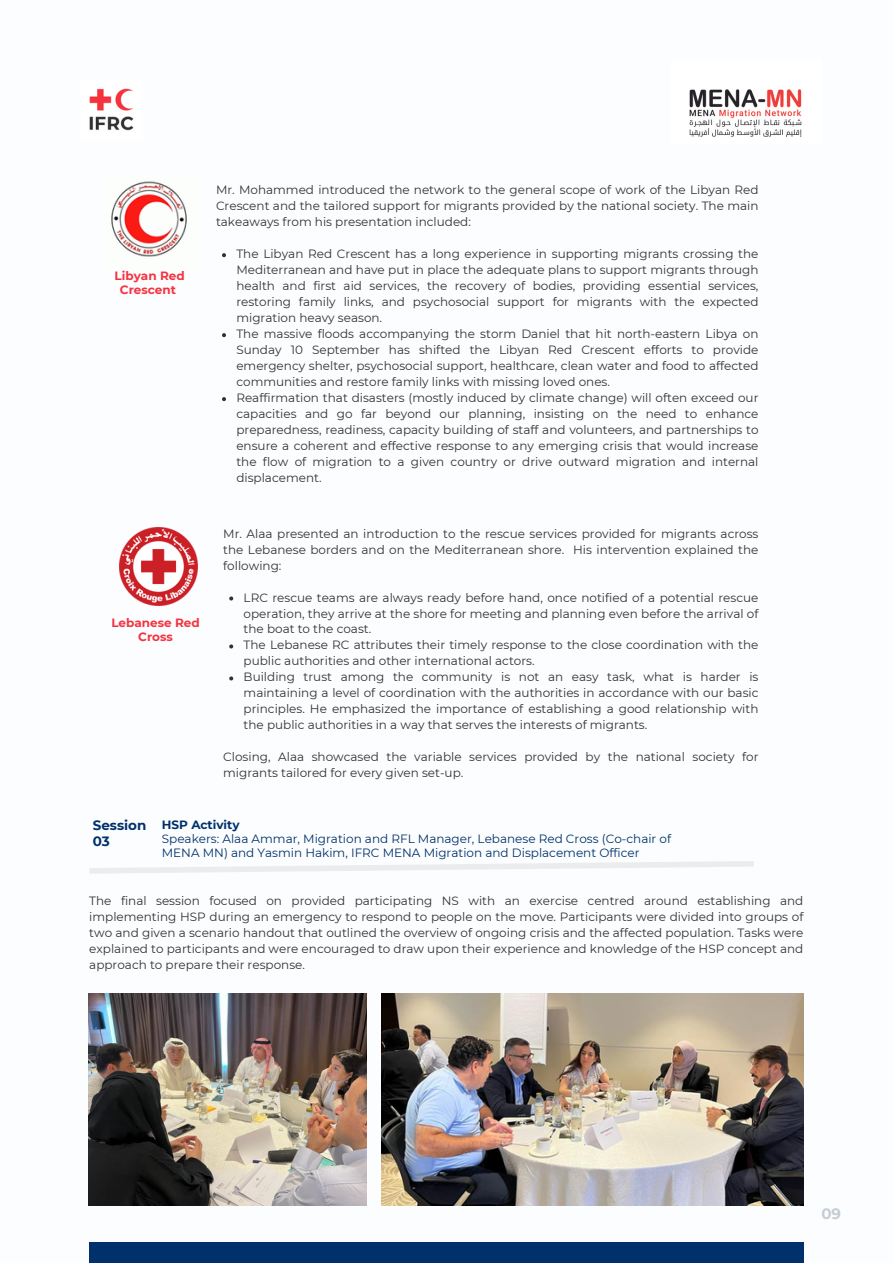
<style>
.page{position:relative;width:893px;height:1264px;background:#fff}
.page>*{position:absolute;margin:0;border:0;box-sizing:border-box;transform-origin:0 0}
.t1{font:700 15px "Montserrat";color:#c6ced4}
.t2{font:700 13.5px/15.8px "Montserrat";color:#00316a}
.t3{font:12px/16px "Montserrat";color:#323232;text-align:justify}
.t4{font:12px/14px "Montserrat";color:#00316a}
.t5{font:700 12px/13.5px "Montserrat";color:#f5333f;text-align:center}
.t6{font:700 12px "Montserrat";color:#00316a}
</style>
<div class="page">
<div style="left:89px;top:1242px;width:714px;height:20px;background:#00316a"></div>
<img style="left:89px;top:88px;width:45px;height:43px">
<img style="left:689px;top:89px;width:113px;height:47px">
<svg style="left:229px;top:596px;width:4px;height:4px"></svg>
<svg style="left:229px;top:644px;width:4px;height:4px"></svg>
<svg style="left:229px;top:676px;width:4px;height:4px"></svg>
<img style="left:111px;top:181px;width:76px;height:76px">
<img style="left:120px;top:527px;width:77px;height:78px">
<svg style="left:222px;top:253px;width:4px;height:4px"></svg>
<svg style="left:222px;top:333px;width:4px;height:4px"></svg>
<svg style="left:222px;top:397px;width:4px;height:4px"></svg>
<svg style="left:89px;top:861px;width:665px;height:13px"></svg>
<img style="left:89px;top:993px;width:277px;height:212px">
<img style="left:381px;top:993px;width:422px;height:212px">
<p class="t5" style="left:115px;top:269px;width:72px">Libyan Red<br>Crescent</p>
<p class="t3" style="left:216px;top:182px;width:544px">Mr. Mohammed introduced the network to the general scope of work of the Libyan Red Crescent and the tailored support for migrants provided by the national society. The main takeaways from his presentation included:</p>
<p class="t3" style="left:236px;top:246px;width:523px">The Libyan Red Crescent has a long experience in supporting migrants crossing the Mediterranean and have put in place the adequate plans to support migrants through health and first aid services, the recovery of bodies, providing essential services, restoring family links, and psychosocial support for migrants with the expected migration heavy season.</p>
<p class="t3" style="left:236px;top:326px;width:523px">The massive floods accompanying the storm Daniel that hit north-eastern Libya on Sunday 10 September has shifted the Libyan Red Crescent efforts to provide emergency shelter, psychosocial support, healthcare, clean water and food to affected communities and restore family links with missing loved ones.</p>
<p class="t3" style="left:236px;top:390px;width:523px">Reaffirmation that disasters (mostly induced by climate change) will often exceed our capacities and go far beyond our planning, insisting on the need to enhance preparedness, readiness, capacity building of staff and volunteers, and partnerships to ensure a coherent and effective response to any emerging crisis that would increase the flow of migration to a given country or drive outward migration and internal displacement.</p>
<p class="t5" style="left:111px;top:616px;width:90px">Lebanese Red<br>Cross</p>
<p class="t3" style="left:223px;top:525px;width:536px">Mr. Alaa presented an introduction to the rescue services provided for migrants across the Lebanese borders and on the Mediterranean shore. His intervention explained the following:</p>
<p class="t3" style="left:243px;top:589px;width:516px">LRC rescue teams are always ready before hand, once notified of a potential rescue operation, they arrive at the shore for meeting and planning even before the arrival of the boat to the coast.</p>
<p class="t3" style="left:243px;top:637px;width:516px">The Lebanese RC attributes their timely response to the close coordination with the public authorities and other international actors.</p>
<p class="t3" style="left:243px;top:669px;width:516px">Building trust among the community is not an easy task, what is harder is maintaining a level of coordination with the authorities in accordance with our basic principles. He emphasized the importance of establishing a good relationship with the public authorities in a way that serves the interests of migrants.</p>
<p class="t3" style="left:223px;top:749px;width:536px">Closing, Alaa showcased the variable services provided by the national society for migrants tailored for every given set-up.</p>
<p class="t2" style="left:93px;top:817px;width:55px">Session<br>03</p>
<p class="t6" style="left:162px;top:817px;width:79px">HSP Activity</p>
<p class="t4" style="left:162px;top:831px;width:511px">Speakers: Alaa Ammar, Migration and RFL Manager, Lebanese Red Cross (Co-chair of<br>MENA MN) and Yasmin Hakim, IFRC MENA Migration and Displacement Officer</p>
<p class="t3" style="left:89px;top:892px;width:715px">The final session focused on provided participating NS with an exercise centred around establishing and implementing HSP during an emergency to respond to people on the move. Participants were divided into groups of two and given a scenario handout that outlined the overview of ongoing crisis and the affected population. Tasks were explained to participants and were encouraged to draw upon their experience and knowledge of the HSP concept and approach to prepare their response.</p>
<p class="t1" style="left:821px;top:1203px;width:21px">09</p>
</div>
